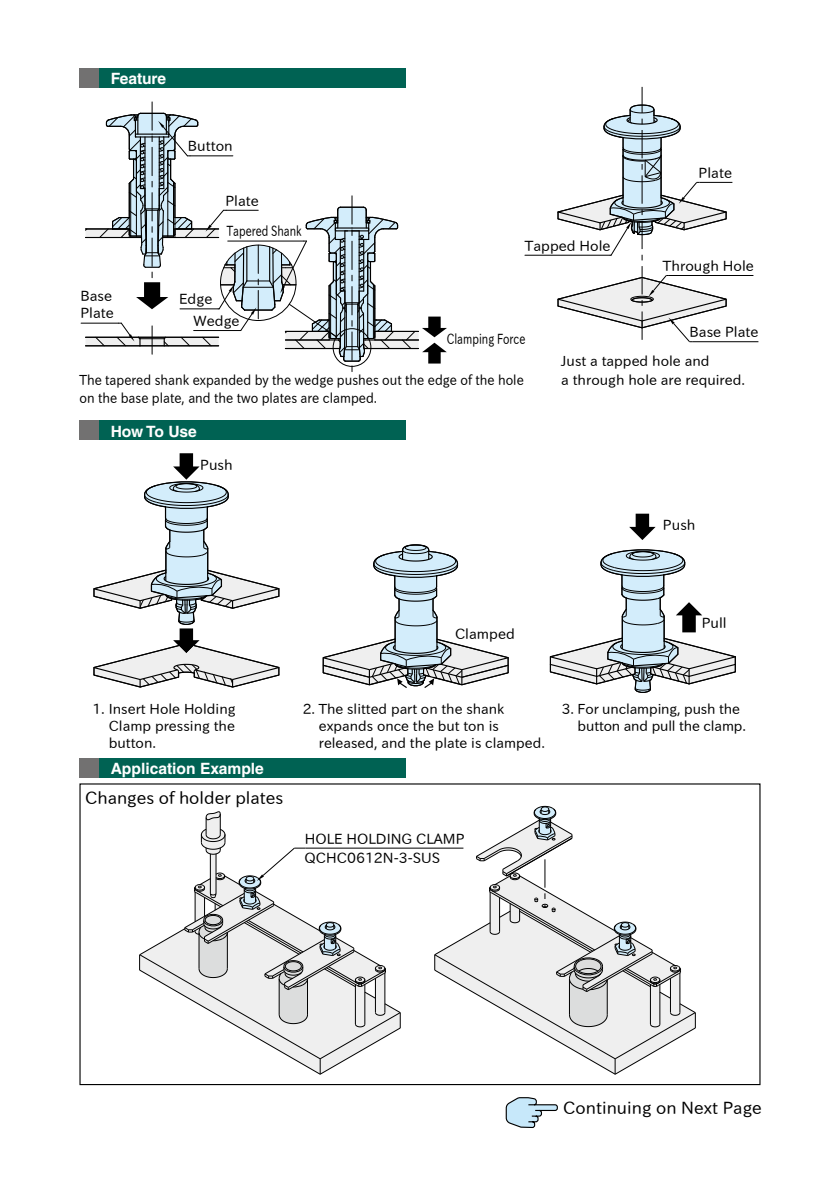
<style>
.page{position:relative;width:840px;height:1191px;background:#fff}
.page>*{position:absolute;margin:0;border:0;box-sizing:border-box;transform-origin:0 0}
.t1{font:17px "IPAP Gothic";color:#000}
.t2{font:700 15.6px "Helvetica LT Std";color:#fff}
.t3{font:14.2px/19.6px "IPAP Gothic";color:#000}
.t4{font:14.2px "IPAP Gothic";color:#000;scale:.75 1}
.t5{font:14px/17px "IPAP Gothic";color:#000}
.t6{font:14px/18.8px "IPAP Gothic";color:#000;scale:.9 1}
</style>
<div class="page">
<div style="left:79px;top:420px;width:20px;height:20px;background:#727171"></div>
<div style="left:99px;top:420px;width:306px;height:20px;background:#006253"></div>
<div style="left:79px;top:68px;width:20px;height:20px;background:#727171"></div>
<div style="left:99px;top:68px;width:306px;height:20px;background:#006253"></div>
<div style="left:79px;top:758px;width:20px;height:19px;background:#727171"></div>
<div style="left:99px;top:758px;width:306px;height:19px;background:#006253"></div>
<svg style="left:505px;top:1097px;width:53px;height:31px"></svg>
<hr style="left:305px;top:847px;width:158px;height:1px;background:#000">
<svg style="left:434px;top:806px;width:261px;height:269px"></svg>
<svg style="left:139px;top:811px;width:261px;height:264px"></svg>
<hr style="left:691px;top:341px;width:67px;height:1px;background:#000">
<hr style="left:699px;top:182px;width:33px;height:1px;background:#000">
<hr style="left:668px;top:275px;width:85px;height:1px;background:#000">
<hr style="left:81px;top:323px;width:38px;height:1px;background:#000">
<svg style="left:85px;top:102px;width:361px;height:270px"></svg>
<div style="left:220px;top:245px;width:76px;height:76px;border:1px solid #000;border-radius:50%"></div>
<hr style="left:524px;top:255px;width:85px;height:1px;background:#000">
<svg style="left:556px;top:87px;width:171px;height:255px"></svg>
<svg style="left:629px;top:513px;width:26px;height:27px"></svg>
<svg style="left:93px;top:453px;width:187px;height:235px"></svg>
<svg style="left:322px;top:544px;width:187px;height:144px"></svg>
<svg style="left:549px;top:549px;width:187px;height:144px"></svg>
<p class="t2" style="left:111px;top:69px;width:57px">Feature</p>
<p class="t3" style="left:188px;top:137px;width:46px">Button</p>
<p class="t3" style="left:225px;top:191px;width:35px">Plate</p>
<p class="t4" style="left:227px;top:223px;width:101px">Tapered Shank</p>
<p class="t3" style="left:80px;top:288px;width:35px;line-height:17px">Base<br>Plate</p>
<p class="t3" style="left:193px;top:289px;width:47px;line-height:21.6px;text-indent:-14px">Edge<br>Wedge</p>
<p class="t3" style="left:524px;top:236px;width:87px">Tapped Hole</p>
<p class="t4" style="left:446px;top:331px;width:106px">Clamping Force</p>
<p class="t3" style="left:698px;top:164px;width:35px">Plate</p>
<p class="t3" style="left:662px;top:256px;width:92px">Through Hole</p>
<p class="t3" style="left:689px;top:323px;width:70px">Base Plate</p>
<p class="t6" style="left:79px;top:370px;width:495px">The tapered shank expanded by the wedge pushes out the edge of the hole on the base plate, and the two plates are clamped.</p>
<p class="t2" style="left:111px;top:421px;width:88px">How To Use</p>
<p class="t3" style="left:200px;top:455px;width:34px">Push</p>
<p class="t3" style="left:455px;top:625px;width:61px">Clamped</p>
<p class="t5" style="left:561px;top:352px;width:185px;line-height:18.8px">Just a tapped hole and<br>a through hole are required.</p>
<p class="t3" style="left:662px;top:516px;width:34px">Push</p>
<p class="t3" style="left:701px;top:613px;width:27px">Pull</p>
<p class="t5" style="left:109px;top:701px;width:128px;text-align:justify;text-indent:-16px">1. Insert Hole Holding Clamp pressing the button.</p>
<p class="t5" style="left:319px;top:701px;width:227px;text-indent:-16px">2. The slitted part on the shank expands once the but ton is released, and the plate is clamped.</p>
<p class="t5" style="left:577px;top:701px;width:170px;text-indent:-16px">3. For unclamping, push the button and pull the clamp.</p>
<p class="t2" style="left:111px;top:759px;width:155px">Application Example</p>
<p class="t1" style="left:85px;top:788px;width:200px">Changes of holder plates</p>
<p class="t3" style="left:304px;top:829px;width:161px">HOLE HOLDING CLAMP<br>QCHC0612N-3-SUS</p>
<p class="t1" style="left:563px;top:1098px;width:200px">Continuing on Next Page</p>
</div>
